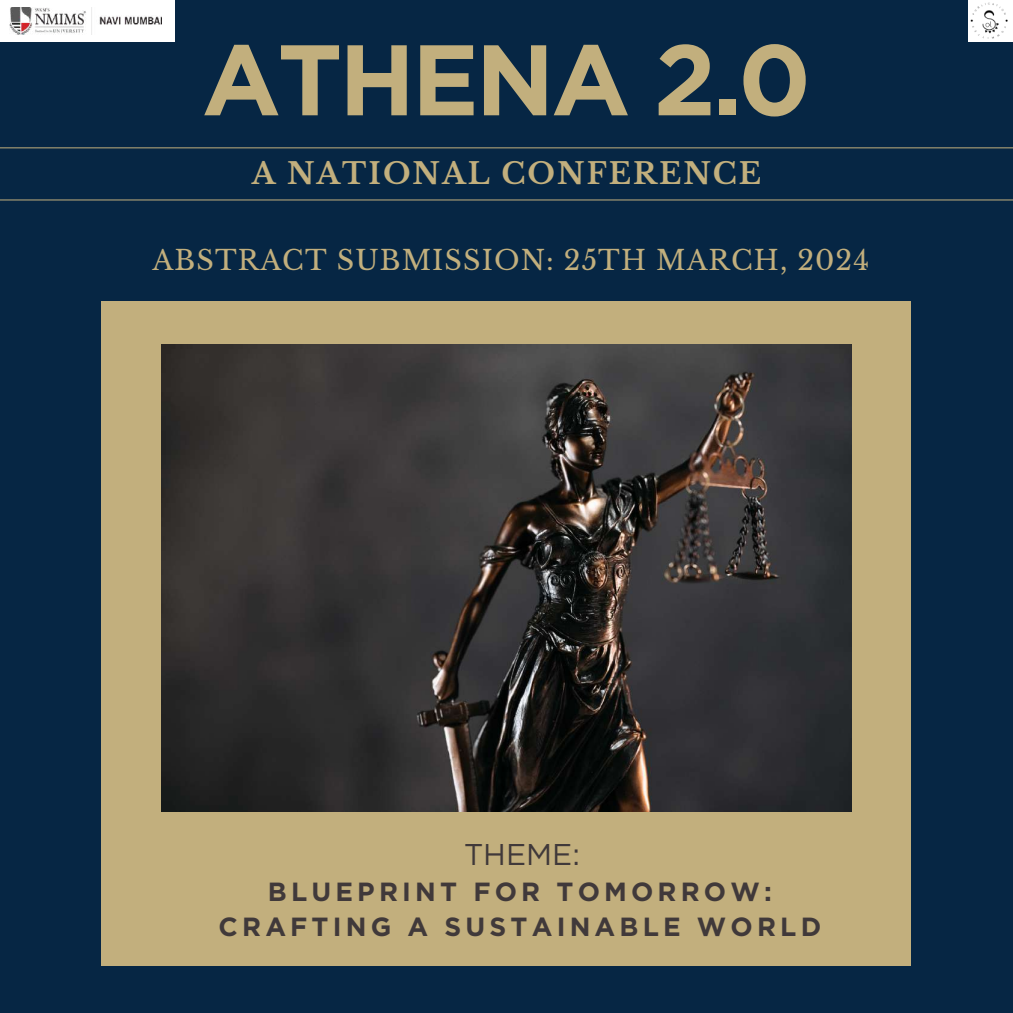
<style>
.page{position:relative;width:1013px;height:1013px;background:#fff}
.page>*{position:absolute;margin:0;border:0;box-sizing:border-box;transform-origin:0 0}
.t1{font:700 100px "Gotham";letter-spacing:-.035em;color:#c2af7d}
.t2{font:30px "Gotham";color:#40393a}
.t3{font:700 29.25px "Libre Baskerville";letter-spacing:.07em;color:#c2af7d}
.t4{font:27px "Libre Baskerville";letter-spacing:.04em;color:#c2af7d}
.t5{font:700 26.25px/34.8px "Gotham";letter-spacing:.16em;color:#40393a;text-align:center}
</style>
<div class="page">
<div style="left:0;top:0;width:1012px;height:1012px;background:#062644"></div>
<hr style="left:0;top:147px;width:1012px;height:1px;background:#c2af7d">
<hr style="left:0;top:199px;width:1012px;height:1px;background:#c2af7d">
<div style="left:101px;top:301px;width:809px;height:664px;background:#c2af7d"></div>
<img style="left:161px;top:344px;width:690px;height:467px">
<div style="left:0;top:0;width:174px;height:42px;background:#fff"></div>
<img style="left:10px;top:7px;width:152px;height:27px">
<div style="left:967px;top:0;width:45px;height:42px;background:#fff"></div>
<img style="left:967px;top:0;width:41px;height:42px">
<h1 class="t1" style="left:202px;top:19px;width:610px">ATHENA 2.0</h1>
<p class="t3" style="left:252px;top:156px;width:511px">A NATIONAL CONFERENCE</p>
<p class="t4" style="left:153px;top:244px;width:718px">ABSTRACT SUBMISSION: 25TH MARCH, 2024</p>
<p class="t2" style="left:464px;top:836px;width:117px">THEME:</p>
<p class="t5" style="left:219px;top:874px;width:604px">BLUEPRINT FOR TOMORROW:<br>CRAFTING A SUSTAINABLE WORLD</p>
</div>
